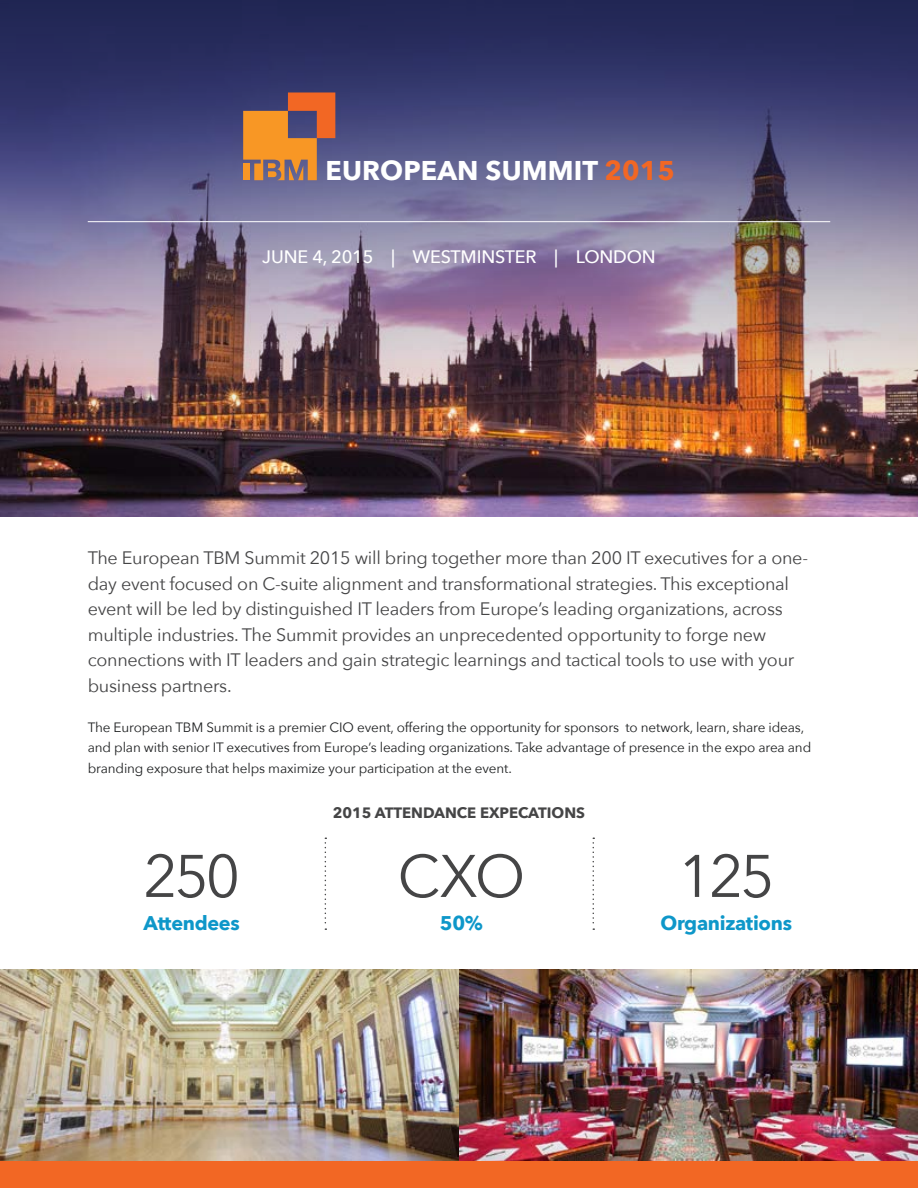
<style>
.page{position:relative;width:918px;height:1188px;background:#fff}
.page>*{position:absolute;margin:0;border:0;box-sizing:border-box;transform-origin:0 0}
.t1{font:59.4px "Avenir Next";letter-spacing:-.055em;color:#454546}
.t2{font:700 27px "Avenir Next";letter-spacing:.005em;color:#fff}
.t3{font:700 19.8px "Avenir Next";letter-spacing:-.015em;color:#0e97c9}
.t4{font:18px/25.5px "Avenir Next";letter-spacing:-.015em;color:#454546}
.t5{font:500 18px "Avenir Next";letter-spacing:-.01em;color:#fff}
.t6{font:700 15px "Avenir Next";letter-spacing:-.005em;color:#454546}
.t7{font:13.5px/20.2px "Avenir Next";letter-spacing:-.01em;color:#1e2021}
.s1{color:#f26724}
</style>
<div class="page">
<div style="left:0;top:1161px;width:918px;height:27px;background:#f26724"></div>
<img style="left:0;top:430px;width:918px;height:86px">
<img style="left:0;top:0;width:918px;height:430px">
<svg style="left:325px;top:838px;width:1px;height:92px"></svg>
<svg style="left:593px;top:838px;width:1px;height:92px"></svg>
<img style="left:1px;top:970px;width:458px;height:191px">
<img style="left:459px;top:970px;width:459px;height:191px">
<svg style="left:243px;top:92px;width:92px;height:88px;background:#b37249"></svg>
<hr style="left:88px;top:221px;width:742px;height:1px;background:#fff">
<h2 class="t2" style="left:326px;top:147px;width:351px">EUROPEAN SUMMIT <span class="s1">2015</span></h2>
<p class="t5" style="left:262px;top:241px;width:395px">JUNE 4, 2015 | WESTMINSTER | LONDON</p>
<p class="t4" style="left:88px;top:544px;width:722px">The European TBM Summit 2015 will bring together more than 200 IT executives for a one&shy;day event focused on C-suite alignment and transformational strategies. This exceptional event will be led by distinguished IT leaders from Europe’s leading organizations, across multiple industries. The Summit provides an unprecedented opportunity to forge new connections with IT leaders and gain strategic learnings and tactical tools to use with your business partners.</p>
<p class="t7" style="left:88px;top:717px;width:725px">The European TBM Summit is a premier CIO event, offering the opportunity for sponsors to network, learn, share ideas, and plan with senior IT executives from Europe’s leading organizations. Take advantage of presence in the expo area and branding exposure that helps maximize your participation at the event.</p>
<p class="t6" style="left:333px;top:800px;width:254px">2015 ATTENDANCE EXPECATIONS</p>
<h1 class="t1" style="left:143px;top:826px;width:98px">250</h1>
<p class="t3" style="left:144px;top:906px;width:98px">Attendees</p>
<h1 class="t1" style="left:397px;top:826px;width:129px">CXO</h1>
<p class="t3" style="left:440px;top:906px;width:45px">50%</p>
<h1 class="t1" style="left:678px;top:826px;width:98px">125</h1>
<p class="t3" style="left:661px;top:906px;width:133px">Organizations</p>
</div>
